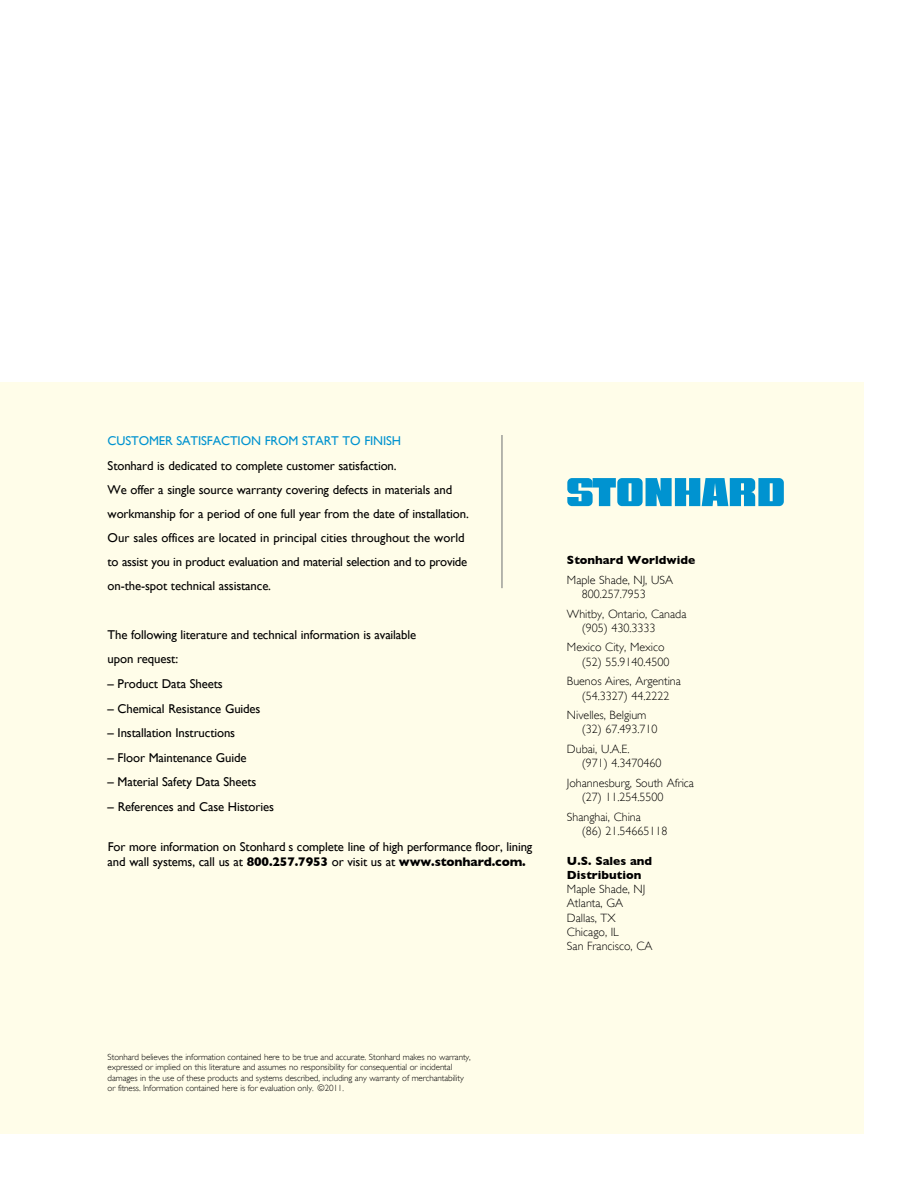
<style>
.page{position:relative;width:918px;height:1188px;background:#fff}
.page>*{position:absolute;margin:0;border:0;box-sizing:border-box;transform-origin:0 0}
.t1{font:12.75px/24.5px "Gill Sans";letter-spacing:-.01em;color:#000}
.t2{font:12.75px "Gill Sans";letter-spacing:-.01em;color:#0093d0}
.t3{font:300 12px/14.2px "Gill Sans";color:#000}
.t4{font:700 12px/14.2px "Gill Sans";color:#000}
.t5{font:300 9px/10.5px "Gill Sans";letter-spacing:-.01em;color:#000}
.s1{font-weight:700}
</style>
<div class="page">
<div style="left:0;top:382px;width:864px;height:752px;background:#fffde9"></div>
<hr style="left:502px;top:435px;width:1px;height:153px;background:#6d6e71">
<svg style="left:567px;top:478px;width:217px;height:28px;background:#33a8d5"></svg>
<p class="t2" style="left:108px;top:434px;width:295px">Customer satisfaCtion from start to finish</p>
<p class="t1" style="left:108px;top:453px;width:363px">stonhard is dedicated to complete customer satisfaction.<br>We offer a single source warranty covering defects in materials and workmanship for a period of one full year from the date of installation. our sales offices are located in principal cities throughout the world to assist you in product evaluation and material selection and to provide on-the-spot technical assistance.</p>
<p class="t1" style="left:108px;top:623px;width:310px">the following literature and technical information is available upon request:<br>Ð Product Data sheets<br>Ð Chemical resistance Guides<br>Ð installation instructions<br>Ð floor maintenance Guide<br>Ð material safety Data sheets<br>Ð references and Case histories</p>
<p class="t1" style="left:108px;top:839px;width:426px;line-height:15px">for more information on stonhardÕ s complete line of high performance floor, lining and wall systems, call us at <span class="s1">800.257.7953</span> or visit us at <span class="s1">www.stonhard.com.</span></p>
<p class="t4" style="left:567px;top:553px;width:130px">Stonhard Worldwide</p>
<p class="t3" style="left:582px;top:572px;width:93px;text-indent:-15px">Maple Shade, NJ, USA<br>800.257.7953</p>
<p class="t3" style="left:582px;top:606px;width:106px;text-indent:-15px">Whitby, Ontario, Canada (905) 430.3333</p>
<p class="t3" style="left:582px;top:640px;width:89px;text-indent:-15px">Mexico City, Mexico (52) 55.9140.4500</p>
<p class="t3" style="left:567px;top:674px;width:115px;text-align:center">Buenos Aires, Argentina (54.3327) 44.2222</p>
<p class="t3" style="left:582px;top:708px;width:77px;text-indent:-15px">Nivelles, Belgium (32) 67.493.710</p>
<p class="t3" style="left:582px;top:742px;width:81px;text-indent:-15px">Dubai, U.A.E.<br>(971) 4.3470460</p>
<p class="t3" style="left:582px;top:776px;width:114px;text-indent:-15px">Johannesburg, South Africa (27) 11.254.5500</p>
<p class="t3" style="left:582px;top:810px;width:87px;text-indent:-15px">Shanghai, China<br>(86) 21.54665118</p>
<p class="t4" style="left:567px;top:853px;width:87px">U.S. Sales and<br>Distribution</p>
<p class="t3" style="left:567px;top:882px;width:87px">Maple Shade, NJ<br>Atlanta, GA<br>Dallas, TX<br>Chicago, IL<br>San Francisco, CA</p>
<p class="t5" style="left:108px;top:1052px;width:365px">Stonhard believes the information contained here to be true and accurate. Stonhard makes no warranty, expressed or implied on this literature and assumes no responsibility for consequential or incidental damages in the use of these products and systems described, including any warranty of merchantability or fitness. Information contained here is for evaluation only. ©2011.</p>
</div>
